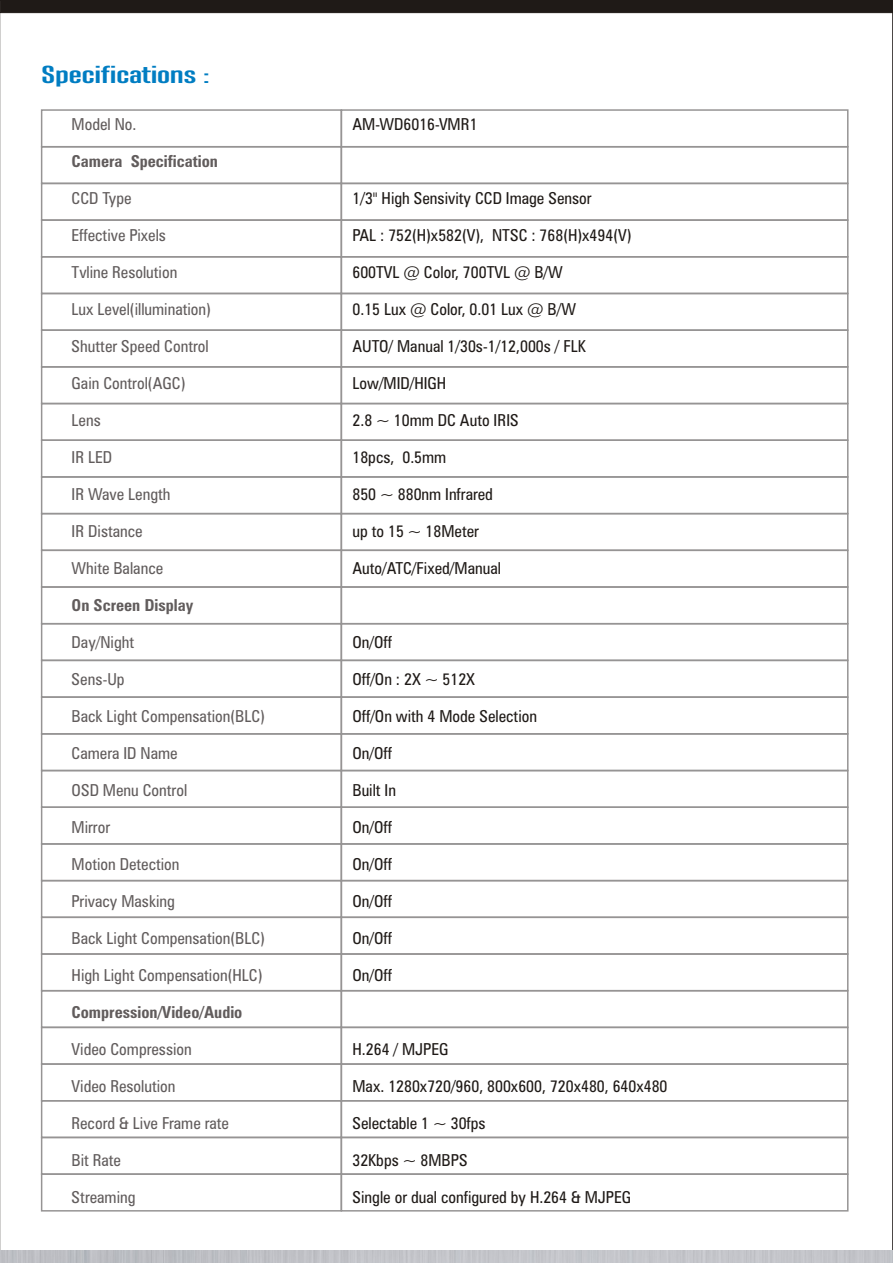
<style>
.page{position:relative;width:893px;height:1263px;background:#fff}
.page>*{position:absolute;margin:0;border:0;box-sizing:border-box;transform-origin:0 0}
.t1{font:24px "Tandelle";color:#007dc2;scale:2.03 1}
.t2{font:condensed 16.5px "Zurich BT";color:#1f1a17}
.t3{font:condensed 16.5px "Zurich BT";color:#615c5c}
.t4{font:700 condensed 16.5px "Zurich BT";color:#615c5c}
</style>
<div class="page">
<svg style="left:0;top:0;width:893px;height:13px"></svg>
<div style="left:41px;top:733px;width:301px;height:38px;border:2px solid #969494"></div>
<div style="left:41px;top:770px;width:301px;height:38px;border:2px solid #969494"></div>
<div style="left:41px;top:806px;width:301px;height:39px;border:2px solid #969494"></div>
<div style="left:41px;top:843px;width:301px;height:38px;border:2px solid #969494"></div>
<div style="left:41px;top:880px;width:301px;height:38px;border:2px solid #969494"></div>
<div style="left:41px;top:916px;width:301px;height:39px;border:2px solid #969494"></div>
<div style="left:341px;top:623px;width:507px;height:38px;border:2px solid #969494"></div>
<div style="left:341px;top:586px;width:507px;height:38px;border:2px solid #969494"></div>
<div style="left:341px;top:549px;width:507px;height:39px;border:2px solid #969494"></div>
<div style="left:341px;top:513px;width:507px;height:38px;border:2px solid #969494"></div>
<div style="left:341px;top:476px;width:507px;height:38px;border:2px solid #969494"></div>
<div style="left:341px;top:439px;width:507px;height:39px;border:2px solid #969494"></div>
<div style="left:341px;top:403px;width:507px;height:38px;border:2px solid #969494"></div>
<div style="left:341px;top:366px;width:507px;height:38px;border:2px solid #969494"></div>
<div style="left:341px;top:329px;width:507px;height:39px;border:2px solid #969494"></div>
<div style="left:341px;top:293px;width:507px;height:38px;border:2px solid #969494"></div>
<div style="left:341px;top:256px;width:507px;height:38px;border:2px solid #969494"></div>
<div style="left:341px;top:219px;width:507px;height:39px;border:2px solid #969494"></div>
<div style="left:341px;top:183px;width:507px;height:38px;border:2px solid #969494"></div>
<div style="left:341px;top:146px;width:507px;height:38px;border:2px solid #969494"></div>
<div style="left:341px;top:109px;width:507px;height:38px;border:2px solid #969494"></div>
<div style="left:41px;top:660px;width:301px;height:38px;border:2px solid #969494"></div>
<div style="left:41px;top:623px;width:301px;height:38px;border:2px solid #969494"></div>
<div style="left:41px;top:586px;width:301px;height:38px;border:2px solid #969494"></div>
<div style="left:41px;top:549px;width:301px;height:39px;border:2px solid #969494"></div>
<div style="left:41px;top:513px;width:301px;height:38px;border:2px solid #969494"></div>
<div style="left:41px;top:476px;width:301px;height:38px;border:2px solid #969494"></div>
<div style="left:41px;top:439px;width:301px;height:39px;border:2px solid #969494"></div>
<div style="left:41px;top:403px;width:301px;height:38px;border:2px solid #969494"></div>
<div style="left:41px;top:366px;width:301px;height:38px;border:2px solid #969494"></div>
<div style="left:41px;top:329px;width:301px;height:39px;border:2px solid #969494"></div>
<div style="left:41px;top:293px;width:301px;height:38px;border:2px solid #969494"></div>
<div style="left:41px;top:256px;width:301px;height:38px;border:2px solid #969494"></div>
<div style="left:41px;top:219px;width:301px;height:39px;border:2px solid #969494"></div>
<div style="left:41px;top:183px;width:301px;height:38px;border:2px solid #969494"></div>
<div style="left:41px;top:146px;width:301px;height:38px;border:2px solid #969494"></div>
<div style="left:41px;top:109px;width:301px;height:38px;border:2px solid #969494"></div>
<div style="left:341px;top:696px;width:507px;height:39px;border:2px solid #969494"></div>
<div style="left:341px;top:733px;width:507px;height:38px;border:2px solid #969494"></div>
<div style="left:341px;top:770px;width:507px;height:38px;border:2px solid #969494"></div>
<div style="left:341px;top:806px;width:507px;height:39px;border:2px solid #969494"></div>
<div style="left:341px;top:843px;width:507px;height:38px;border:2px solid #969494"></div>
<div style="left:341px;top:880px;width:507px;height:38px;border:2px solid #969494"></div>
<div style="left:341px;top:916px;width:507px;height:39px;border:2px solid #969494"></div>
<div style="left:41px;top:1063px;width:301px;height:38px;border:2px solid #969494"></div>
<div style="left:41px;top:1100px;width:301px;height:38px;border:2px solid #969494"></div>
<div style="left:41px;top:1137px;width:301px;height:38px;border:2px solid #969494"></div>
<div style="left:41px;top:1173px;width:301px;height:38px;border:2px solid #969494"></div>
<div style="left:341px;top:1063px;width:507px;height:38px;border:2px solid #969494"></div>
<div style="left:341px;top:1100px;width:507px;height:38px;border:2px solid #969494"></div>
<div style="left:341px;top:1137px;width:507px;height:38px;border:2px solid #969494"></div>
<div style="left:341px;top:1173px;width:507px;height:38px;border:2px solid #969494"></div>
<img style="left:0;top:1250px;width:893px;height:13px">
<div style="left:41px;top:953px;width:301px;height:38px;border:2px solid #969494"></div>
<div style="left:341px;top:953px;width:507px;height:38px;border:2px solid #969494"></div>
<div style="left:41px;top:990px;width:301px;height:38px;border:2px solid #969494"></div>
<div style="left:341px;top:990px;width:507px;height:38px;border:2px solid #969494"></div>
<h1 class="t1" style="left:42px;top:65px;width:84px">Specifications :</h1>
<p class="t3" style="left:72px;top:118px;width:66px">Model No.</p>
<p class="t4" style="left:72px;top:155px;width:148px">Camera Specification</p>
<p class="t3" style="left:72px;top:192px;width:62px">CCD Type</p>
<p class="t3" style="left:72px;top:229px;width:96px">Effective Pixels</p>
<p class="t3" style="left:72px;top:266px;width:107px">Tvline Resolution</p>
<p class="t3" style="left:72px;top:303px;width:141px">Lux Level(illumination)</p>
<p class="t3" style="left:72px;top:339px;width:139px">Shutter Speed Control</p>
<p class="t3" style="left:72px;top:376px;width:115px">Gain Control(AGC)</p>
<p class="t3" style="left:72px;top:413px;width:31px">Lens</p>
<p class="t3" style="left:72px;top:450px;width:42px">IR LED</p>
<p class="t3" style="left:72px;top:487px;width:100px">IR Wave Length</p>
<p class="t3" style="left:72px;top:524px;width:73px">IR Distance</p>
<p class="t3" style="left:72px;top:561px;width:93px">White Balance</p>
<p class="t4" style="left:72px;top:598px;width:123px">On Screen Display</p>
<p class="t3" style="left:72px;top:635px;width:64px">Day/Night</p>
<p class="t3" style="left:72px;top:672px;width:55px">Sens-Up</p>
<p class="t3" style="left:72px;top:709px;width:195px">Back Light Compensation(BLC)</p>
<p class="t3" style="left:72px;top:746px;width:107px">Camera ID Name</p>
<p class="t3" style="left:72px;top:783px;width:117px">OSD Menu Control</p>
<p class="t3" style="left:72px;top:820px;width:40px">Mirror</p>
<p class="t3" style="left:72px;top:857px;width:109px">Motion Detection</p>
<p class="t3" style="left:72px;top:894px;width:105px">Privacy Masking</p>
<p class="t3" style="left:72px;top:931px;width:195px">Back Light Compensation(BLC)</p>
<p class="t3" style="left:72px;top:968px;width:192px">High Light Compensation(HLC)</p>
<p class="t4" style="left:72px;top:1005px;width:172px">Compression/Video/Audio</p>
<p class="t3" style="left:72px;top:1042px;width:122px">Video Compression</p>
<p class="t3" style="left:72px;top:1079px;width:105px">Video Resolution</p>
<p class="t3" style="left:72px;top:1116px;width:159px">Record &amp; Live Frame rate</p>
<p class="t3" style="left:72px;top:1153px;width:51px">Bit Rate</p>
<p class="t3" style="left:72px;top:1190px;width:65px">Streaming</p>
<p class="t2" style="left:352px;top:118px;width:127px">AM-WD6016-VMR1</p>
<p class="t2" style="left:352px;top:192px;width:241px">1/3" High Sensivity CCD Image Sensor</p>
<p class="t2" style="left:352px;top:229px;width:280px">PAL : 752(H)x582(V), NTSC : 768(H)x494(V)</p>
<p class="t2" style="left:352px;top:266px;width:212px">600TVL @ Color, 700TVL @ B/W</p>
<p class="t2" style="left:352px;top:303px;width:225px">0.15 Lux @ Color, 0.01 Lux @ B/W</p>
<p class="t2" style="left:352px;top:339px;width:235px">AUTO/ Manual 1/30s-1/12,000s / FLK</p>
<p class="t2" style="left:352px;top:376px;width:95px">Low/MID/HIGH</p>
<p class="t2" style="left:352px;top:413px;width:168px">2.8 ~ 10mm DC Auto IRIS</p>
<p class="t2" style="left:352px;top:450px;width:95px">18pcs, 0.5mm</p>
<p class="t2" style="left:352px;top:487px;width:142px">850 ~ 880nm Infrared</p>
<p class="t2" style="left:352px;top:524px;width:128px">up to 15 ~ 18Meter</p>
<p class="t2" style="left:352px;top:561px;width:150px">Auto/ATC/Fixed/Manual</p>
<p class="t2" style="left:352px;top:635px;width:41px">On/Off</p>
<p class="t2" style="left:352px;top:672px;width:124px">Off/On : 2X ~ 512X</p>
<p class="t2" style="left:352px;top:709px;width:186px">Off/On with 4 Mode Selection</p>
<p class="t2" style="left:352px;top:746px;width:41px">On/Off</p>
<p class="t2" style="left:352px;top:783px;width:45px">Built In</p>
<p class="t2" style="left:352px;top:820px;width:41px">On/Off</p>
<p class="t2" style="left:352px;top:857px;width:41px">On/Off</p>
<p class="t2" style="left:352px;top:894px;width:41px">On/Off</p>
<p class="t2" style="left:352px;top:931px;width:41px">On/Off</p>
<p class="t2" style="left:352px;top:968px;width:41px">On/Off</p>
<p class="t2" style="left:352px;top:1042px;width:97px">H.264 / MJPEG</p>
<p class="t2" style="left:352px;top:1079px;width:316px">Max. 1280x720/960, 800x600, 720x480, 640x480</p>
<p class="t2" style="left:352px;top:1116px;width:135px">Selectable 1 ~ 30fps</p>
<p class="t2" style="left:352px;top:1153px;width:117px">32Kbps ~ 8MBPS</p>
<p class="t2" style="left:352px;top:1190px;width:280px">Single or dual configured by H.264 &amp; MJPEG</p>
</div>
